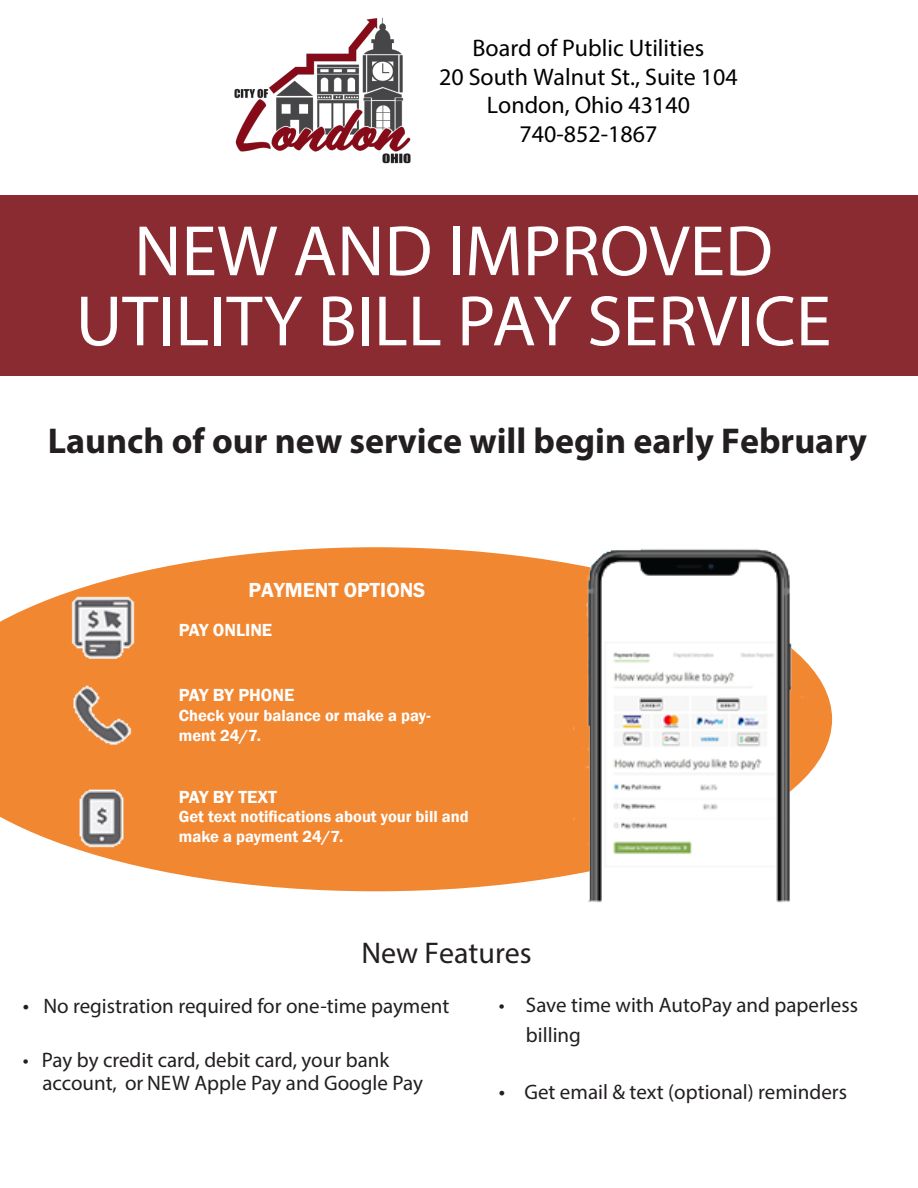
<style>
.page{position:relative;width:918px;height:1188px;background:#fff}
.page>*{position:absolute;margin:0;border:0;box-sizing:border-box;transform-origin:0 0}
.t1{font:72px/70.1px "Myriad Pro";color:#fff;text-align:center}
.t2{font:700 36px "Myriad Pro";color:#231f20}
.t3{font:30px "Myriad Pro";color:#231f20}
.t4{font:24px/28.7px "Myriad Pro";color:#000;text-align:center}
.t5{font:21px/30px "Myriad Pro";color:#231f20}
.t6{font:600 21px "Franklin Gothic";color:#fff}
.t7{font:600 18px "Franklin Gothic";color:#fff}
.t8{font:600 16.5px/19.8px "Franklin Gothic";color:#fff}
.s1{font-size:22.5px}
</style>
<div class="page">
<div style="left:0;top:195px;width:918px;height:181px;background:#8a2b32"></div>
<svg style="left:0;top:547px;width:832px;height:344px;background:#f3984f"></svg>
<img style="left:54px;top:589px;width:95px;height:270px">
<img style="left:573px;top:547px;width:240px;height:356px">
<div style="left:171px;top:575px;width:402px;height:38px;border:8px solid #f28732"></div>
<div style="left:179px;top:623px;width:269px;height:27px;background:#f28732"></div>
<img style="left:234px;top:17px;width:177px;height:147px">
<p class="t4" style="left:439px;top:33px;width:300px">Board of Public Utilities<br>20 South Walnut St., Suite 104<br>London, Ohio 43140<br>740-852-1867</p>
<p class="t1" style="left:76px;top:215px;width:757px">NEW AND IMPROVED<br>UTILITY BILL PAY SERVICE</p>
<p class="t2" style="left:48px;top:417px;width:821px">Launch of our new service will begin early February</p>
<p class="t6" style="left:248px;top:577px;width:179px">PAYMENT OPTIONS</p>
<p class="t7" style="left:179px;top:619px;width:95px">PAY ONLINE</p>
<p class="t7" style="left:179px;top:684px;width:117px">PAY BY PHONE</p>
<p class="t8" style="left:179px;top:706px;width:253px">Check your balance or make a pay&shy;ment 24/7.</p>
<p class="t7" style="left:179px;top:785px;width:100px">PAY BY TEXT</p>
<p class="t8" style="left:179px;top:807px;width:291px">Get text notifications about your bill and make a payment 24/7.</p>
<p class="t3" style="left:361px;top:935px;width:172px">New Features</p>
<p class="t5" style="left:23px;top:990px;width:428px"><span class="s1">•</span> No registration required for one-time payment</p>
<p class="t5" style="left:23px;top:1044px;width:368px">• Pay by credit card, debit card, your bank</p>
<p class="t5" style="left:42px;top:1067px;width:382px">account, or NEW Apple Pay and Google Pay</p>
<p class="t5" style="left:526px;top:989px;width:334px;text-indent:-27px">• Save time with AutoPay and paperless billing</p>
<p class="t5" style="left:499px;top:1076px;width:350px"><span class="s1">•</span> Get email &amp; text (optional) reminders</p>
</div>
